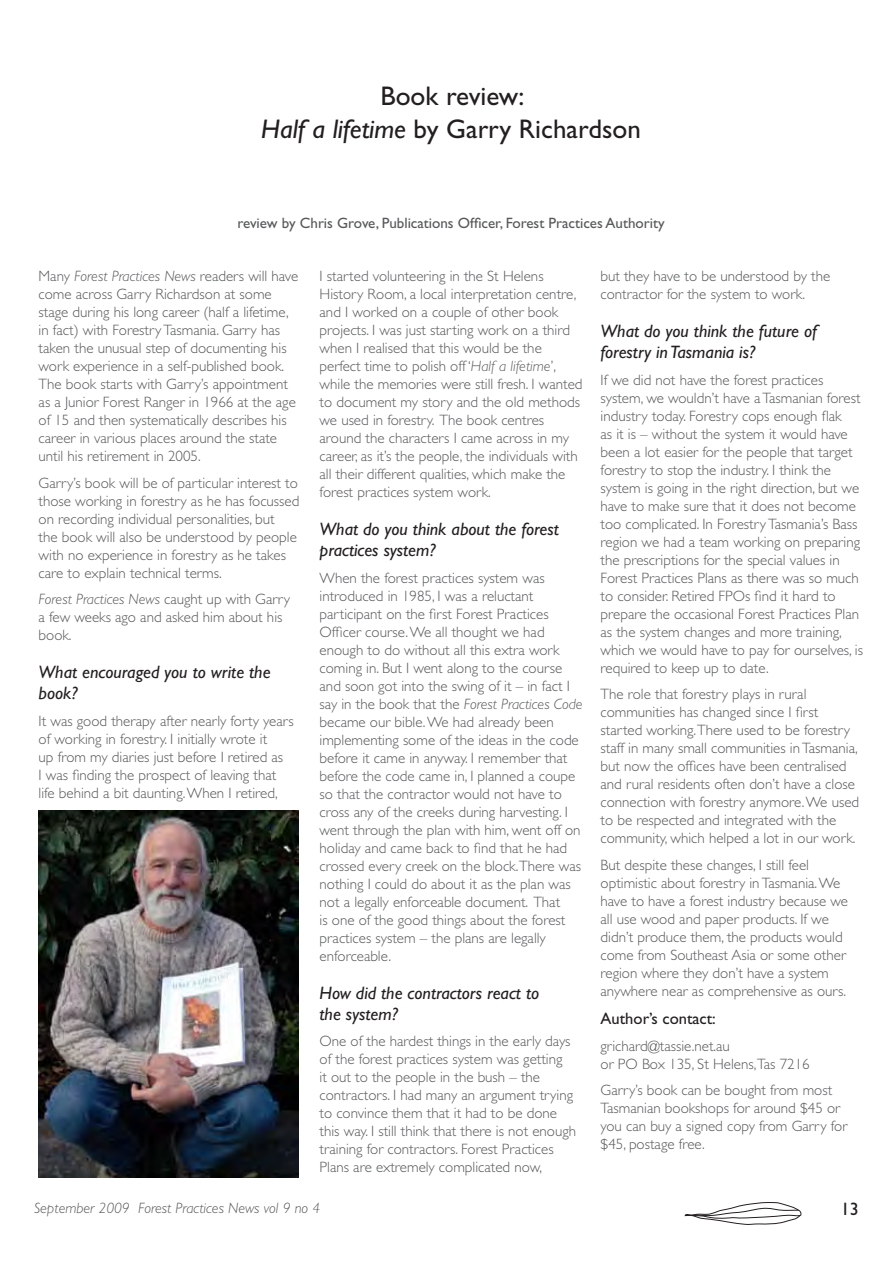
<style>
.page{position:relative;width:893px;height:1263px;background:#fff}
.page>*{position:absolute;margin:0;border:0;box-sizing:border-box;transform-origin:0 0}
.t1{font:27px/32.4px "Gill Sans";color:#231f20;text-align:center}
.t2{font:italic 18px/21px "Gill Sans";color:#231f20}
.t3{font:18px "Gill Sans";color:#231f20}
.t4{font:16.5px "Gill Sans";color:#231f20}
.t5{font:300 15px/18px "Gill Sans";color:#57585a}
.t6{font:15px "Gill Sans";color:#57585a}
.t7{font:italic 300 15px "Gill Sans";color:#57585a}
.s1{font-style:italic}
</style>
<div class="page">
<svg style="left:685px;top:1202px;width:116px;height:23px"></svg>
<img style="left:39px;top:810px;width:260px;height:368px">
<h1 class="t1" style="left:261px;top:80px;width:381px">Book review:<br><span class="s1">Half a lifetime</span> by Garry Richardson</h1>
<p class="t6" style="left:237px;top:214px;width:429px">review by Chris Grove, Publications Officer, Forest Practices Authority</p>
<p class="t5" style="left:39px;top:267px;width:261px">Many <span class="s1">Forest Practices News</span> readers will have come across Garry Richardson at some stage during his long career (half a lifetime, in fact) with Forestry Tasmania. Garry has taken the unusual step of documenting his work experience in a self-published book.<br>The book starts with Garry’s appointment as a Junior Forest Ranger in 1966 at the age of 15 and then systematically describes his career in various places around the state until his retirement in 2005.</p>
<p class="t5" style="left:39px;top:474px;width:262px">Garry’s book will be of particular interest to those working in forestry as he has focussed on recording individual personalities, but<br>the book will also be understood by people with no experience in forestry as he takes care to explain technical terms.</p>
<p class="t5" style="left:39px;top:590px;width:253px"><span class="s1">Forest Practices News</span> caught up with Garry a few weeks ago and asked him about his book.</p>
<p class="t2" style="left:39px;top:662px;width:234px">What encouraged you to write the book?</p>
<p class="t5" style="left:39px;top:712px;width:257px">It was good therapy after nearly forty years of working in forestry. I initially wrote it<br>up from my diaries just before I retired as<br>I was finding the prospect of leaving that life behind a bit daunting. When I retired,</p>
<p class="t5" style="left:320px;top:267px;width:264px">I started volunteering in the St Helens History Room, a local interpretation centre, and I worked on a couple of other book projects. I was just starting work on a third when I realised that this would be the perfect time to polish off ‘<span class="s1">Half a lifetime</span>’, while the memories were still fresh. I wanted to document my story and the old methods we used in forestry. The book centres around the characters I came across in my career, as it’s the people, the individuals with all their different qualities, which make the forest practices system work.</p>
<p class="t2" style="left:320px;top:519px;width:241px">What do you think about the forest practices system?</p>
<p class="t5" style="left:320px;top:569px;width:264px">When the forest practices system was introduced in 1985, I was a reluctant participant on the first Forest Practices Officer course. We all thought we had enough to do without all this extra work coming in. But I went along to the course and soon got into the swing of it – in fact I say in the book that the <span class="s1">Forest Practices Code </span>became our bible. We had already been implementing some of the ideas in the code before it came in anyway. I remember that before the code came in, I planned a coupe so that the contractor would not have to cross any of the creeks during harvesting. I went through the plan with him, went off on holiday and came back to find that he had crossed every creek on the block.There was nothing I could do about it as the plan was not a legally enforceable document. That<br>is one of the good things about the forest practices system – the plans are legally enforceable.</p>
<p class="t2" style="left:320px;top:982px;width:221px">How did the contractors react to the system?</p>
<p class="t5" style="left:320px;top:1032px;width:258px">One of the hardest things in the early days of the forest practices system was getting<br>it out to the people in the bush – the contractors. I had many an argument trying to convince them that it had to be done this way. I still think that there is not enough training for contractors. Forest Practices Plans are extremely complicated now,</p>
<p class="t5" style="left:601px;top:267px;width:231px">but they have to be understood by the contractor for the system to work.</p>
<p class="t2" style="left:601px;top:321px;width:218px">What do you think the future of forestry in Tasmania is?</p>
<p class="t5" style="left:601px;top:371px;width:264px">If we did not have the forest practices system, we wouldn’t have a Tasmanian forest industry today. Forestry cops enough flak<br>as it is – without the system it would have been a lot easier for the people that target forestry to stop the industry. I think the system is going in the right direction, but we have to make sure that it does not become too complicated. In Forestry Tasmania’s Bass region we had a team working on preparing the prescriptions for the special values in Forest Practices Plans as there was so much to consider. Retired FPOs find it hard to prepare the occasional Forest Practices Plan as the system changes and more training, which we would have to pay for ourselves, is required to keep up to date.</p>
<p class="t5" style="left:601px;top:685px;width:260px">The role that forestry plays in rural communities has changed since I first started working.There used to be forestry staff in many small communities in Tasmania, but now the offices have been centralised and rural residents often don’t have a close connection with forestry anymore. We used to be respected and integrated with the community, which helped a lot in our work.</p>
<p class="t5" style="left:601px;top:856px;width:249px">But despite these changes, I still feel optimistic about forestry in Tasmania. We have to have a forest industry because we all use wood and paper products. If we didn’t produce them, the products would come from Southeast Asia or some other region where they don’t have a system anywhere near as comprehensive as ours.</p>
<p class="t4" style="left:601px;top:1009px;width:117px">Author’s contact:</p>
<p class="t5" style="left:601px;top:1037px;width:211px">grichard@tassie.net.au<br>or PO Box 135, St Helens,Tas 7216</p>
<p class="t5" style="left:601px;top:1081px;width:248px">Garry’s book can be bought from most<br>Tasmanian bookshops for around $45 or you can buy a signed copy from Garry for $45, postage free.</p>
<p class="t7" style="left:34px;top:1199px;width:288px">September 2009 Forest Practices News vol 9 no 4</p>
<p class="t3" style="left:841px;top:1198px;width:19px">13</p>
</div>
